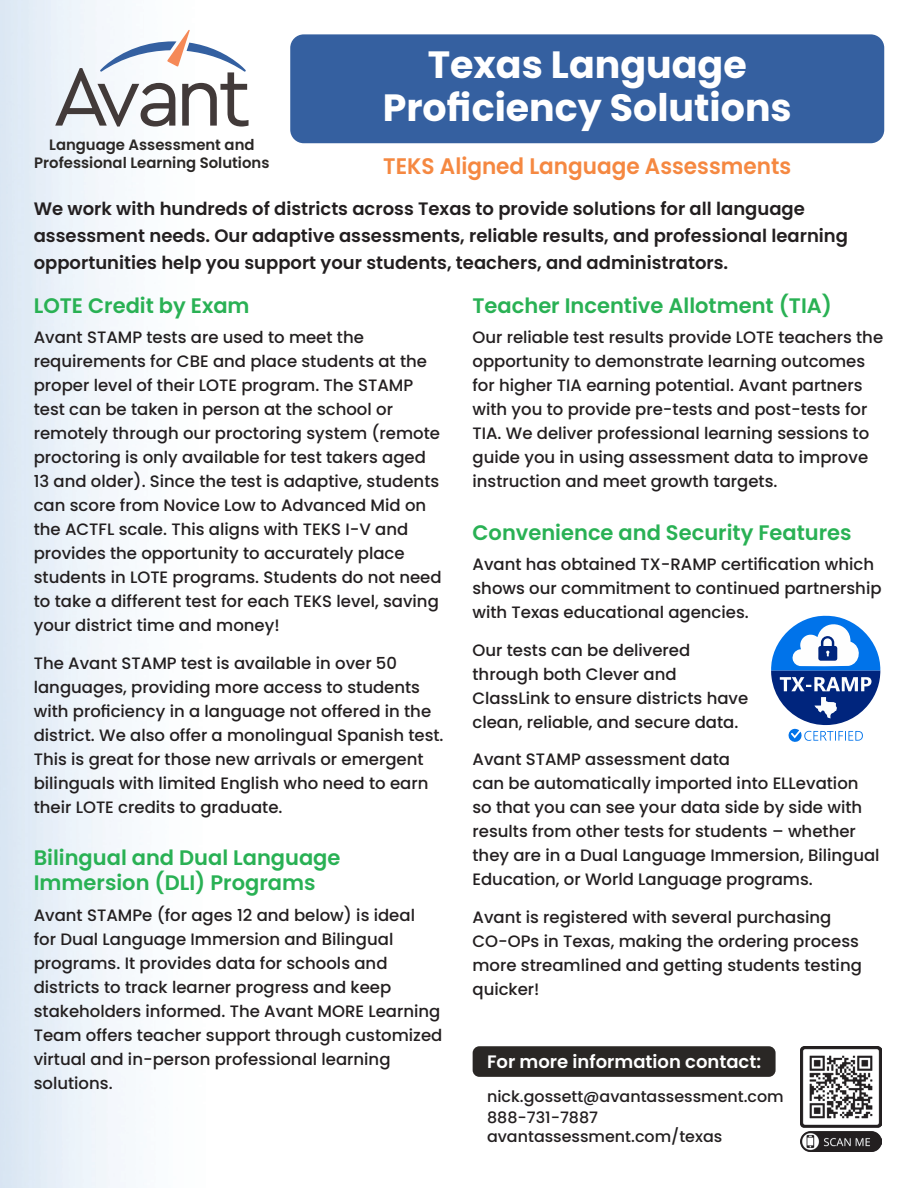
<style>
.page{position:relative;width:918px;height:1188px;background:#fff}
.page>*{position:absolute;margin:0;border:0;box-sizing:border-box;transform-origin:0 0}
.t1{font:700 37.95px/43.5px "Poppins";color:#fff;text-align:center}
.t2{font:600 22.5px "Poppins";color:#f58841;scale:.96 1}
.Subhead_green{font:600 21px/25.2px "Poppins";color:#29b154}
.Body{font:600 18px/27px "Poppins";color:#231f20}
.t3{font:600 18px "Poppins";color:#fff}
.Body_11_16{font:500 16.5px/24px "Poppins";color:#231f20}
.t4{font:500 15.75px "Poppins";color:#231f20}
.t5{font:600 15px/18px "Poppins";color:#2a2725;text-align:center}
</style>
<div class="page">
<img style="left:0;top:0;width:885px;height:1188px">
<div style="left:290px;top:34px;width:594px;height:109px;background:#3560a0;border-radius:14px"></div>
<svg style="left:55px;top:30px;width:194px;height:97px"></svg>
<svg style="left:770px;top:615px;width:111px;height:128px"></svg>
<div style="left:473px;top:1046px;width:303px;height:31px;background:#2a2725;border-radius:7px"></div>
<img style="left:800px;top:1046px;width:81px;height:106px">
<p class="t5" style="left:34px;top:135px;width:237px">Language Assessment and<br>Professional Learning Solutions</p>
<h1 class="t1" style="left:383px;top:43px;width:411px">Texas Language<br>Proficiency Solutions</h1>
<h2 class="t2" style="left:383px;top:153px;width:426px">TEKS Aligned Language Assessments</h2>
<p class="Body" style="left:34px;top:196px;width:816px">We work with hundreds of districts across Texas to provide solutions for all language assessment needs. Our adaptive assessments, reliable results, and professional learning opportunities help you support your students, teachers, and administrators.</p>
<p class="Subhead_green" style="left:34px;top:293px;width:217px">LOTE Credit by Exam</p>
<p class="Body_11_16" style="left:34px;top:326px;width:409px">Avant STAMP tests are used to meet the requirements for CBE and place students at the proper level of their LOTE program. The STAMP test can be taken in person at the school or remotely through our proctoring system (remote proctoring is only available for test takers aged 13 and older). Since the test is adaptive, students can score from Novice Low to Advanced Mid on the ACTFL scale. This aligns with TEKS I-V and provides the opportunity to accurately place students in LOTE programs. Students do not need to take a different test for each TEKS level, saving your district time and money!</p>
<p class="Body_11_16" style="left:34px;top:651px;width:411px">The Avant STAMP test is available in over 50 languages, providing more access to students with proficiency in a language not offered in the district. We also offer a monolingual Spanish test.<br>This is great for those new arrivals or emergent bilinguals with limited English who need to earn their LOTE credits to graduate.</p>
<p class="Subhead_green" style="left:34px;top:845px;width:308px">Bilingual and Dual Language<br>Immersion (DLI) Programs</p>
<p class="Body_11_16" style="left:34px;top:903px;width:410px">Avant STAMPe (for ages 12 and below) is ideal<br>for Dual Language Immersion and Bilingual programs. It provides data for schools and districts to track learner progress and keep stakeholders informed. The Avant MORE Learning Team offers teacher support through customized virtual and in-person professional learning solutions.</p>
<p class="Subhead_green" style="left:472px;top:293px;width:361px">Teacher Incentive Allotment (TIA)</p>
<p class="Body_11_16" style="left:472px;top:326px;width:412px">Our reliable test results provide LOTE teachers the opportunity to demonstrate learning outcomes for higher TIA earning potential. Avant partners with you to provide pre-tests and post-tests for TIA. We deliver professional learning sessions to guide you in using assessment data to improve instruction and meet growth targets.</p>
<p class="Subhead_green" style="left:472px;top:520px;width:381px">Convenience and Security Features</p>
<p class="Body_11_16" style="left:472px;top:553px;width:411px">Avant has obtained TX-RAMP certification which shows our commitment to continued partnership with Texas educational agencies.</p>
<p class="Body_11_16" style="left:472px;top:638px;width:277px">Our tests can be delivered through both Clever and<br>ClassLink to ensure districts have clean, reliable, and secure data.</p>
<p class="Body_11_16" style="left:472px;top:748px;width:409px">Avant STAMP assessment data<br>can be automatically imported into ELLevation so that you can see your data side by side with results from other tests for students – whether they are in a Dual Language Immersion, Bilingual Education, or World Language programs.</p>
<p class="Body_11_16" style="left:472px;top:905px;width:391px">Avant is registered with several purchasing CO-OPs in Texas, making the ordering process more streamlined and getting students testing quicker!</p>
<p class="t3" style="left:487px;top:1051px;width:276px">For more information contact:</p>
<p class="t4" style="left:487px;top:1087px;width:298px">nick.gossett@avantassessment.com</p>
<p class="t4" style="left:487px;top:1109px;width:113px">888-731-7887</p>
<p class="t4" style="left:487px;top:1128px;width:237px">avantassessment.com/texas</p>
</div>
